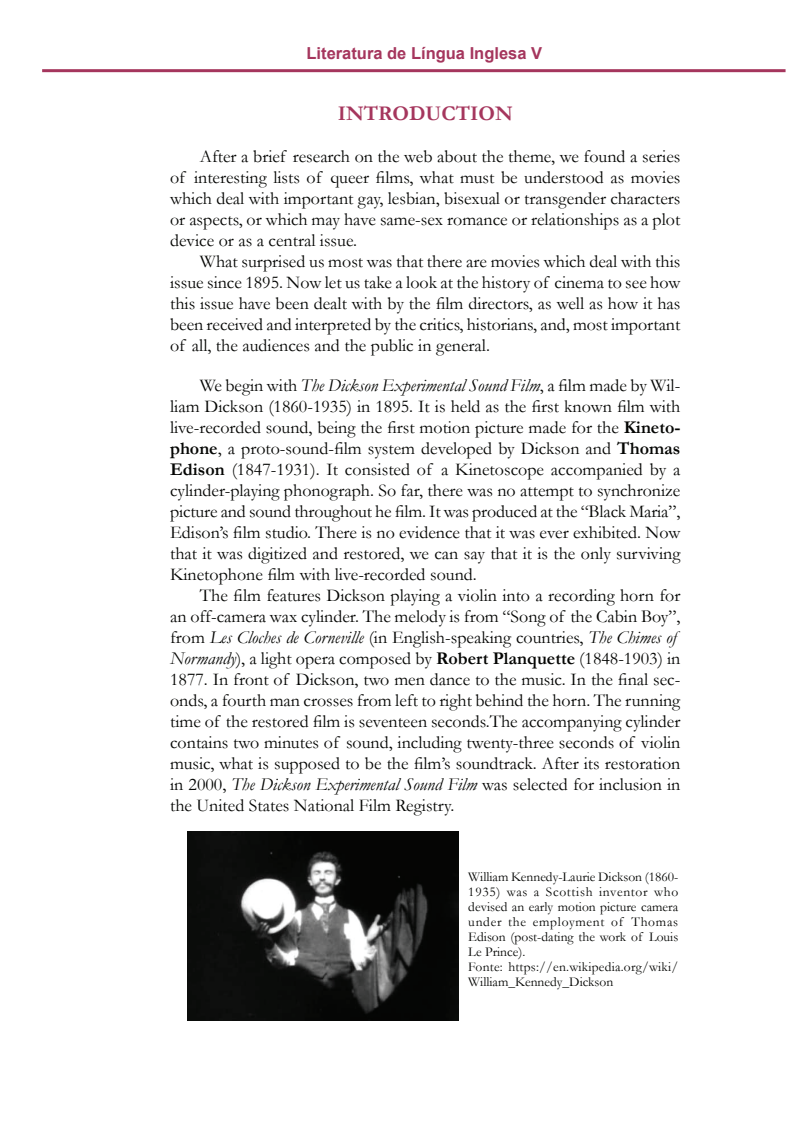
<style>
.page{position:relative;width:808px;height:1127px;background:#fff}
.page>*{position:absolute;margin:0;border:0;box-sizing:border-box;transform-origin:0 0}
.t1{font:700 21px "Garamond";color:#a5365d}
.t2{font:18px/21px "Garamond";color:#040503;text-align:justify}
.t3{font:700 16.5px "Arial";color:#a5365d}
.t4{font:13.5px/15px "Garamond";color:#040503}
.s1{font-style:italic}
.s2{font-weight:700}
</style>
<div class="page">
<hr style="left:42px;top:69px;width:743px;height:3px;background:#a5365d">
<img style="left:187px;top:832px;width:272px;height:189px">
<p class="t3" style="left:306px;top:42px;width:237px">Literatura de Língua Inglesa V</p>
<p class="t1" style="left:338px;top:99px;width:25px">INTRODUCT</p>
<p class="t1" style="left:470px;top:99px;width:26px">ION</p>
<p class="t2" style="left:170px;top:145px;width:512px;text-indent:30px">After a brief research on the web about the theme, we found a series of interesting lists of queer films, what must be understood as movies which deal with important gay, lesbian, bisexual or transgender characters or aspects, or which may have same-sex romance or relationships as a plot device or as a central issue.</p>
<p class="t2" style="left:170px;top:250px;width:512px;text-indent:30px">What surprised us most was that there are movies which deal with this issue since 1895. Now let us take a look at the history of cinema to see how this issue have been dealt with by the film directors, as well as how it has been received and interpreted by the critics, historians, and, most important of all, the audiences and the public in general.</p>
<p class="t2" style="left:170px;top:374px;width:512px;text-indent:30px">We begin with <span class="s1">The Dickson Experimental Sound Film</span>, a film made by Wil&shy;liam Dickson (1860-1935) in 1895. It is held as the first known film with live-recorded sound, being the first motion picture made for the <span class="s2">Kineto&shy;phone</span>, a proto-sound-film system developed by Dickson and <span class="s2">Thomas Edison</span> (1847-1931). It consisted of a Kinetoscope accompanied by a cylinder-playing phonograph. So far, there was no attempt to synchronize picture and sound throughout he film. It was produced at the “Black Maria”, Edison’s film studio. There is no evidence that it was ever exhibited. Now that it was digitized and restored, we can say that it is the only surviving Kinetophone film with live-recorded sound.</p>
<p class="t2" style="left:170px;top:584px;width:512px;text-align:left;text-indent:30px">The film features Dickson playing a violin into a recording horn for an off-camera wax cylinder. The melody is from “Song of the Cabin Boy”, from <span class="s1">Les Cloches de Corneville</span> (in English-speaking countries, <span class="s1">The Chimes of Normandy</span>), a light opera composed by <span class="s2">Robert Planquette</span> (1848-1903) in 1877. In front of Dickson, two men dance to the music. In the final sec&shy;onds, a fourth man crosses from left to right behind the horn. The running time of the restored film is seventeen seconds.The accompanying cylinder contains two minutes of sound, including twenty-three seconds of violin music, what is supposed to be the film’s soundtrack. After its restoration in 2000, <span class="s1">The Dickson Experimental Sound Film</span> was selected for inclusion in the United States National Film Registry.</p>
<p class="t4" style="left:468px;top:868px;width:211px">William Kennedy-Laurie Dickson (1860-<br>1935) was a Scottish inventor who devised an early motion picture camera under the employment of Thomas<br>Edison (post-dating the work of Louis<br>Le Prince).<br>Fonte: https://en.wikipedia.org/wiki/<br>William_Kennedy_Dickson</p>
</div>
